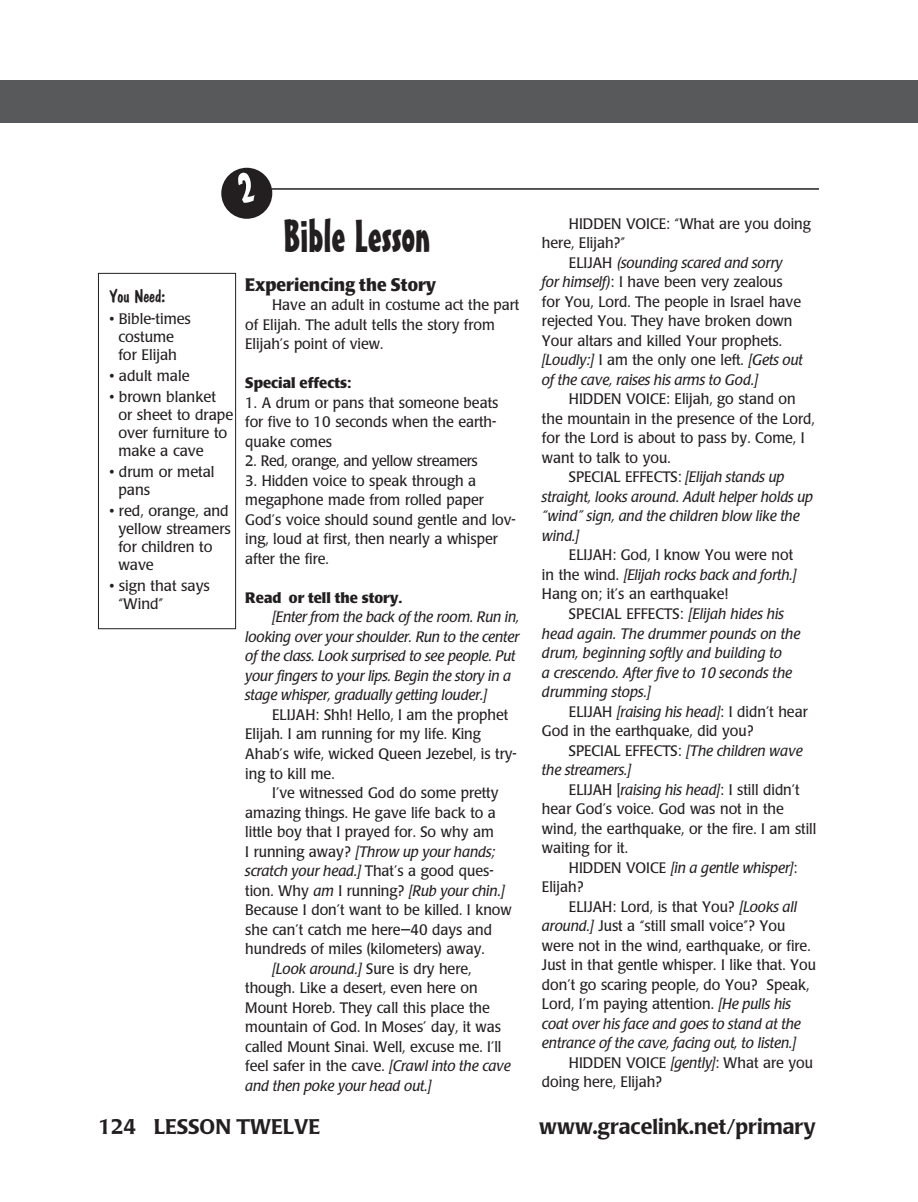
<style>
.page{position:relative;width:918px;height:1202px;background:#fff}
.page>*{position:absolute;margin:0;border:0;box-sizing:border-box;transform-origin:0 0}
.section_title{font:45px "Mister Earl BT";color:#231f20}
.t1{font:500 21px "Poppl Laudatio";color:#231f20}
.subhead{font:700 18px "Poppl Laudatio";color:#231f20;scale:.95 1}
.You_Need_head{font:18px "Dom Casual D";color:#231f20}
.body{font:15px/19.5px "Poppl Laudatio";color:#231f20;scale:.95 1}
.body-2{font:italic 15px/19.5px "Poppl Laudatio";color:#231f20}
.body-Xindent{font:15px/19.5px "Poppl Laudatio";color:#231f20;scale:.95 1}
.You_Need_items{font:15px/18px "Poppl Laudatio";color:#231f20}
.body-Xindent-2{font:700 15px "Poppl Laudatio";color:#231f20}
.body-Xindent-3{font:15px "Poppl Laudatio";letter-spacing:-.02em;color:#231f20;scale:.95 1}
.s1{font-style:italic}
.s2{font-style:normal}
</style>
<div class="page">
<div style="left:221px;top:168px;width:51px;height:51px;background:#231f20;border-radius:50%"></div>
<hr style="left:271px;top:188px;width:548px;height:2px;background:#231f20">
<div style="left:0;top:80px;width:891px;height:43px;background:#58595b"></div>
<div style="left:891px;top:80px;width:27px;height:43px;background:#58595b"></div>
<div style="left:98px;top:273px;width:138px;height:356px;border:1px solid #231f20"></div>
<p class="You_Need_head" style="left:109px;top:285px;width:58px">You Need:</p>
<p class="You_Need_items" style="left:109px;top:310px;width:83px;text-align:center">• Bible-times costume<br>for Elijah</p>
<p class="You_Need_items" style="left:109px;top:367px;width:82px">• adult male</p>
<p class="You_Need_items" style="left:118px;top:388px;width:116px;text-indent:-9px">• brown blanket or sheet to drape over furniture to make a cave</p>
<p class="You_Need_items" style="left:118px;top:463px;width:98px;text-indent:-9px">• drum or metal pans</p>
<p class="You_Need_items" style="left:118px;top:502px;width:114px;text-indent:-9px">• red, orange, and yellow streamers for children to wave</p>
<p class="You_Need_items" style="left:118px;top:577px;width:93px;text-indent:-9px">• sign that says “Wind”</p>
<p class="section_title" style="left:283px;top:208px;width:149px">Bible Lesson</p>
<p class="subhead" style="left:245px;top:274px;width:203px">Experiencing the Story</p>
<p class="body" style="left:245px;top:296px;width:290px;text-indent:27px">Have an adult in costume act the part of Elijah. The adult tells the story from<br>Elijah’s point of view.</p>
<p class="body-Xindent-2" style="left:245px;top:375px;width:107px">Special effects:</p>
<p class="body-Xindent" style="left:245px;top:393px;width:268px">1. A drum or pans that someone beats for five to 10 seconds when the earth&shy;quake comes</p>
<p class="body-Xindent-3" style="left:245px;top:453px;width:246px">2. Red, orange, and yellow streamers</p>
<p class="body-Xindent" style="left:245px;top:471px;width:286px">3. Hidden voice to speak through a megaphone made from rolled paper<br>God’s voice should sound gentle and lov&shy;ing, loud at first, then nearly a whisper after the fire.</p>
<p class="body-Xindent-2" style="left:245px;top:589px;width:158px">Read or tell the story.</p>
<p class="body-2" style="left:245px;top:608px;width:276px;text-indent:27px">[Enter from the back of the room. Run in, looking over your shoulder. Run to the center of the class. Look surprised to see people. Put your fingers to your lips. Begin the story in a stage whisper, gradually getting louder.]</p>
<p class="body" style="left:245px;top:705px;width:287px;text-indent:27px">ELIJAH: Shh! Hello, I am the prophet<br>Elijah. I am running for my life. King<br>Ahab’s wife, wicked Queen Jezebel, is try&shy;ing to kill me.</p>
<p class="body" style="left:245px;top:783px;width:282px;text-indent:27px">I’ve witnessed God do some pretty amazing things. He gave life back to a little boy that I prayed for. So why am<br>I running away? <span class="s1">[Throw up your hands; scratch your head.]</span> That’s a good ques&shy;tion. Why <span class="s1">am</span> I running? <span class="s1">[Rub your chin.] </span>Because I don’t want to be killed. I know she can’t catch me here—40 days and hundreds of miles (kilometers) away.</p>
<p class="body" style="left:245px;top:959px;width:281px;text-indent:27px"><span class="s1">[Look around.]</span> Sure is dry here, though. Like a desert, even here on Mount Horeb. They call this place the mountain of God. In Moses’ day, it was called Mount Sinai. Well, excuse me. I’ll feel safer in the cave. <span class="s1">[Crawl into the cave and then poke your head out.]</span></p>
<p class="body" style="left:542px;top:214px;width:285px;text-indent:27px">HIDDEN VOICE: “What are you doing here, Elijah?”</p>
<p class="body" style="left:542px;top:253px;width:276px;text-indent:27px">ELIJAH <span class="s1">(sounding scared and sorry for himself)</span>: I have been very zealous for You, Lord. The people in Israel have rejected You. They have broken down Your altars and killed Your prophets. <span class="s1">[Loudly:]</span> I am the only one left. <span class="s1">[Gets out of the cave, raises his arms to God.]</span></p>
<p class="body" style="left:542px;top:390px;width:289px;text-indent:27px">HIDDEN VOICE: Elijah, go stand on the mountain in the presence of the Lord, for the Lord is about to pass by. Come, I want to talk to you.</p>
<p class="body-2" style="left:542px;top:468px;width:273px;text-indent:27px"><span class="s2">SPECIAL EFFECTS:</span> [Elijah stands up straight, looks around. Adult helper holds up “wind” sign, and the children blow like the wind.]</p>
<p class="body" style="left:542px;top:546px;width:269px;text-indent:27px">ELIJAH: God, I know You were not in the wind. <span class="s1">[Elijah rocks back and forth.]<br></span>Hang on; it’s an earthquake!</p>
<p class="body-2" style="left:542px;top:604px;width:260px;text-indent:27px"><span class="s2">SPECIAL EFFECTS:</span> [Elijah hides his head again. The drummer pounds on the drum, beginning softly and building to<br>a crescendo. After five to 10 seconds the drumming stops.]</p>
<p class="body" style="left:542px;top:702px;width:281px;text-indent:27px">ELIJAH <span class="s1">[raising his head]</span>: I didn’t hear<br>God in the earthquake, did you?</p>
<p class="body-2" style="left:542px;top:741px;width:262px;text-indent:27px"><span class="s2">SPECIAL EFFECTS:</span> [The children wave the streamers.]</p>
<p class="body" style="left:542px;top:780px;width:290px;text-indent:27px">ELIJAH [<span class="s1">raising his head]</span>: I still didn’t hear God’s voice. God was not in the wind, the earthquake, or the fire. I am still waiting for it.</p>
<p class="body" style="left:542px;top:858px;width:270px;text-indent:27px">HIDDEN VOICE <span class="s1">[in a gentle whisper]</span>:<br>Elijah?</p>
<p class="body" style="left:542px;top:897px;width:290px;text-indent:27px">ELIJAH: Lord, is that You? <span class="s1">[Looks all around.]</span> Just a “still small voice”? You were not in the wind, earthquake, or fire.<br>Just in that gentle whisper. I like that. You don’t go scaring people, do You? Speak, Lord, I’m paying attention. <span class="s1">[He pulls his coat over his face and goes to stand at the entrance of the cave, facing out, to listen.]</span></p>
<p class="body" style="left:542px;top:1053px;width:287px;text-indent:27px">HIDDEN VOICE <span class="s1">[gently]</span>: What are you doing here, Elijah?</p>
<p class="t1" style="left:98px;top:1115px;width:224px">124 LESSON TWELVE</p>
<p class="t1" style="left:539px;top:1115px;width:278px">www.gracelink.net/primary</p>
</div>
